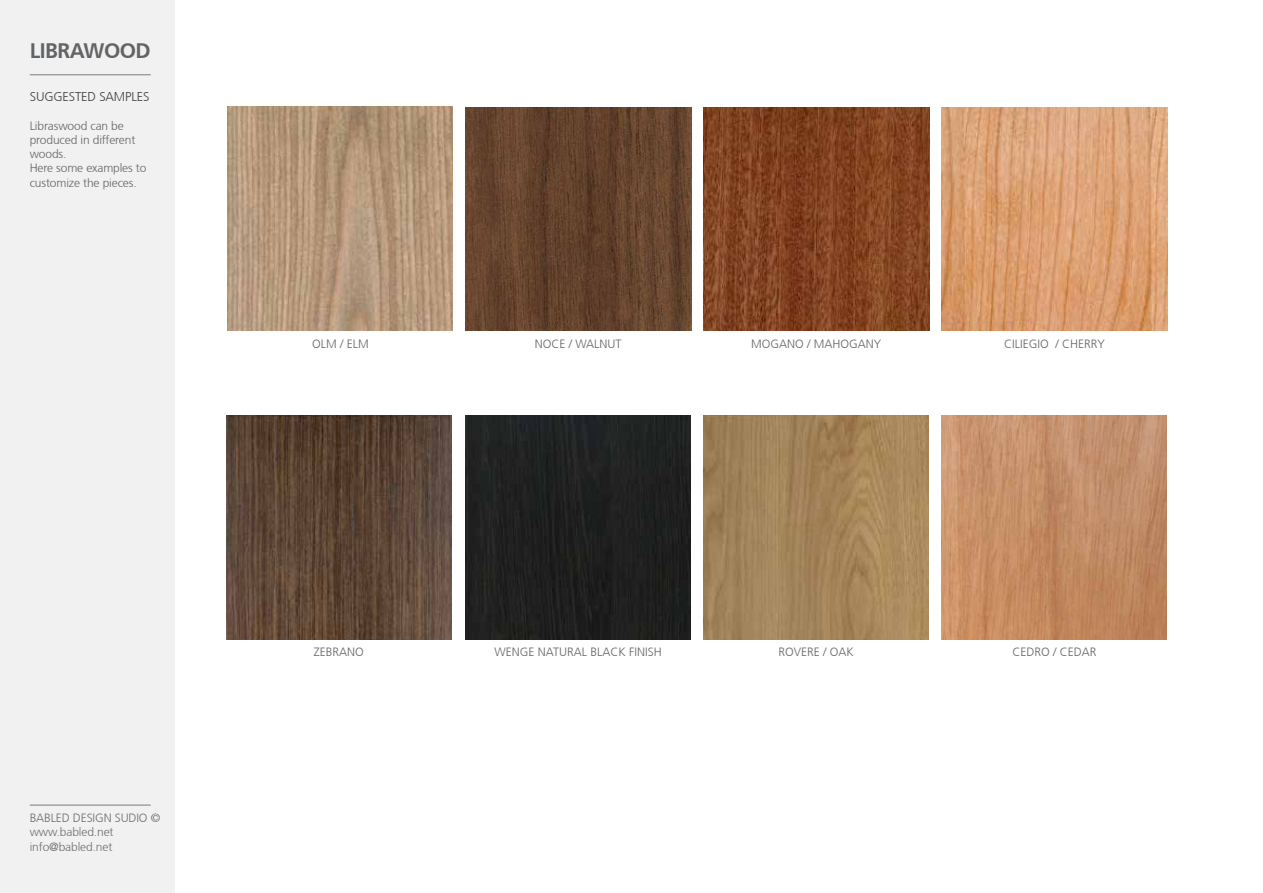
<style>
.page{position:relative;width:1263px;height:893px;background:#fff}
.page>*{position:absolute;margin:0;border:0;box-sizing:border-box;transform-origin:0 0}
.t1{font:700 21px "Frutiger CE";letter-spacing:-.025em;color:#636466}
.t2{font:300 12.75px "Frutiger CE";letter-spacing:-.01em;color:#414042}
.t3{font:300 12px/14.2px "Frutiger CE";color:#636466}
.t4{font:300 12px/14.4px "Frutiger CE";letter-spacing:-.01em;color:#6d6e71}
</style>
<div class="page">
<div style="left:0;top:0;width:175px;height:893px;background:#f1f1f2"></div>
<hr style="left:30px;top:805px;width:121px;height:1px;background:#808285">
<hr style="left:30px;top:74px;width:121px;height:1px;background:#808285">
<img style="left:228px;top:107px;width:225px;height:224px">
<img style="left:226px;top:415px;width:225px;height:224px">
<img style="left:466px;top:107px;width:225px;height:224px">
<div style="left:466px;top:415px;width:225px;height:224px;background:#1f2020"></div>
<img style="left:703px;top:107px;width:226px;height:224px">
<img style="left:703px;top:415px;width:225px;height:224px">
<img style="left:942px;top:107px;width:225px;height:224px">
<img style="left:942px;top:415px;width:225px;height:224px">
<h1 class="t1" style="left:30px;top:38px;width:123px">LIBRAWOOD</h1>
<p class="t2" style="left:30px;top:89px;width:121px">SUGGESTED SAMPLES</p>
<p class="t3" style="left:30px;top:118px;width:118px">Libraswood can be produced in different woods.<br>Here some examples to customize the pieces.</p>
<p class="t4" style="left:30px;top:810px;width:132px">BABLED DESIGN SUDIO © www.babled.net info@babled.net</p>
<p class="t3" style="left:312px;top:337px;width:58px">OLM / ELM</p>
<p class="t3" style="left:314px;top:645px;width:52px">ZEBRANO</p>
<p class="t3" style="left:535px;top:337px;width:88px">NOCE / WALNUT</p>
<p class="t3" style="left:751px;top:337px;width:132px">MOGANO / MAHOGANY</p>
<p class="t3" style="left:494px;top:645px;width:169px">WENGE NATURAL BLACK FINISH</p>
<p class="t3" style="left:778px;top:645px;width:77px">ROVERE / OAK</p>
<p class="t3" style="left:1004px;top:337px;width:102px">CILIEGIO / CHERRY</p>
<p class="t3" style="left:1012px;top:645px;width:86px">CEDRO / CEDAR</p>
</div>
